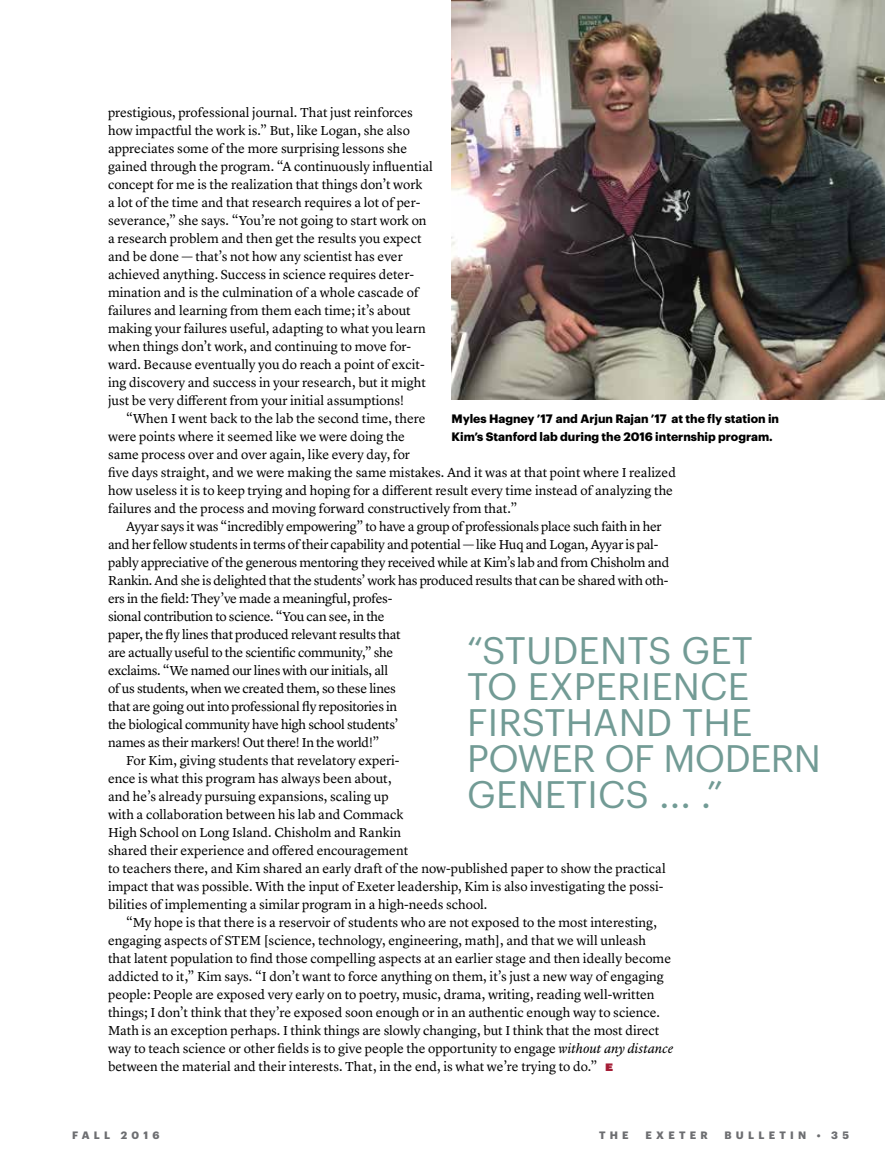
<style>
.page{position:relative;width:885px;height:1175px;background:#fff}
.page>*{position:absolute;margin:0;border:0;box-sizing:border-box;transform-origin:0 0}
.t1{font:37.5px/36px "Graphik";letter-spacing:.005em;color:#729b95}
.t2{font:13.5px/18px "Lyon Text";color:#000}
.t3{font:13.5px "Lyon Text";letter-spacing:-.02em;color:#000}
.t4{font:700 12px/18px "Graphik";color:#000}
.t5{font:700 10.5px "Graphik";letter-spacing:.405em;color:#6d6e71}
.s1{font-style:italic}
.s2{font-family:"Graphik Super";font-size:10.5px;color:#a51d36}
</style>
<div class="page">
<img style="left:451px;top:0;width:433px;height:400px">
<p class="t2" style="left:108px;top:102px;width:326px">prestigious, professional journal. That just reinforces how impactful the work is.” But, like Logan, she also appreciates some of the more surprising lessons she gained through the program. “A continuously influential concept for me is the realization that things don’t work<br>a lot of the time and that research requires a lot of per&shy;severance,” she says. “You’re not going to start work on a research problem and then get the results you expect and be done — that’s not how any scientist has ever achieved anything. Success in science requires deter&shy;mination and is the culmination of a whole cascade of failures and learning from them each time; it’s about making your failures useful, adapting to what you learn when things don’t work, and continuing to move for&shy;ward. Because eventually you do reach a point of excit&shy;ing discovery and success in your research, but it might just be very different from your initial assumptions!</p>
<p class="t2" style="left:108px;top:408px;width:569px;text-indent:18px">“When I went back to the lab the second time, there<br>were points where it seemed like we were doing the<br>same process over and over again, like every day, for<br>five days straight, and we were making the same mistakes. And it was at that point where I realized how useless it is to keep trying and hoping for a different result every time instead of analyzing the failures and the process and moving forward constructively from that.”</p>
<p class="t3" style="left:126px;top:516px;width:537px">Ayyar says it was “incredibly empowering” to have a group of professionals place such faith in her</p>
<p class="t3" style="left:108px;top:534px;width:551px">and her fellow students in terms of their capability and potential — like Huq and Logan, Ayyar is pal-</p>
<p class="t3" style="left:108px;top:552px;width:562px">pably appreciative of the generous mentoring they received while at Kim’s lab and from Chisholm and</p>
<p class="t3" style="left:108px;top:570px;width:561px">Rankin. And she is delighted that the students’ work has produced results that can be shared with oth-</p>
<p class="t3" style="left:108px;top:588px;width:285px">ers in the field: They’ve made a meaningful, profes-</p>
<p class="t3" style="left:108px;top:606px;width:278px">sional contribution to science. “You can see, in the</p>
<p class="t3" style="left:108px;top:624px;width:294px">paper, the fly lines that produced relevant results that</p>
<p class="t3" style="left:108px;top:642px;width:286px">are actually useful to the scientific community,” she</p>
<p class="t3" style="left:108px;top:660px;width:281px">exclaims. “We named our lines with our initials, all</p>
<p class="t3" style="left:108px;top:678px;width:289px">of us students, when we created them, so these lines</p>
<p class="t3" style="left:108px;top:696px;width:290px">that are going out into professional fly repositories in</p>
<p class="t3" style="left:108px;top:714px;width:292px">the biological community have high school students’</p>
<p class="t3" style="left:108px;top:732px;width:273px">names as their markers! Out there! In the world!”</p>
<p class="t2" style="left:126px;top:750px;width:275px">For Kim, giving students that revelatory experi-</p>
<p class="t2" style="left:108px;top:768px;width:285px">ence is what this program has always been about,</p>
<p class="t2" style="left:108px;top:786px;width:282px">and he’s already pursuing expansions, scaling up</p>
<p class="t2" style="left:108px;top:804px;width:297px">with a collaboration between his lab and Commack</p>
<p class="t2" style="left:108px;top:822px;width:294px">High School on Long Island. Chisholm and Rankin</p>
<p class="t2" style="left:108px;top:840px;width:301px">shared their experience and offered encouragement</p>
<p class="t2" style="left:108px;top:858px;width:559px">to teachers there, and Kim shared an early draft of the now-published paper to show the practical</p>
<p class="t2" style="left:108px;top:876px;width:556px">impact that was possible. With the input of Exeter leadership, Kim is also investigating the possi-</p>
<p class="t2" style="left:108px;top:894px;width:381px">bilities of implementing a similar program in a high-needs school.</p>
<p class="t2" style="left:126px;top:912px;width:532px">“My hope is that there is a reservoir of students who are not exposed to the most interesting,</p>
<p class="t2" style="left:108px;top:930px;width:539px">engaging aspects of STEM [science, technology, engineering, math], and that we will unleash</p>
<p class="t2" style="left:108px;top:948px;width:564px">that latent population to find those compelling aspects at an earlier stage and then ideally become</p>
<p class="t2" style="left:108px;top:966px;width:557px">addicted to it,” Kim says. “I don’t want to force anything on them, it’s just a new way of engaging</p>
<p class="t2" style="left:108px;top:984px;width:548px">people: People are exposed very early on to poetry, music, drama, writing, reading well-written</p>
<p class="t2" style="left:108px;top:1002px;width:553px">things; I don’t think that they’re exposed soon enough or in an authentic enough way to science.</p>
<p class="t2" style="left:108px;top:1020px;width:552px">Math is an exception perhaps. I think things are slowly changing, but I think that the most direct</p>
<p class="t2" style="left:108px;top:1038px;width:566px">way to teach science or other fields is to give people the opportunity to engage <span class="s1">without any distance</span></p>
<p class="t2" style="left:108px;top:1056px;width:506px">between the material and their interests. That, in the end, is what we’re trying to do.” <span class="s2">E</span></p>
<p class="t4" style="left:451px;top:409px;width:329px">Myles Hagney ’17 and Arjun Rajan ’17 at the fly station in<br>Kim’s Stanford lab during the 2016 internship program.</p>
<h1 class="t1" style="left:467px;top:629px;width:355px">“STUDENTS GET<br>TO EXPERIENCE<br>FIRSTHAND THE<br>POWER OF MODERN<br>GENETICS ... .”</h1>
<p class="t5" style="left:72px;top:1126px;width:89px">FALL 2016</p>
<p class="t5" style="left:599px;top:1126px;width:31px">THE</p>
<p class="t5" style="left:645px;top:1126px;width:64px">EXETER</p>
<p class="t5" style="left:724px;top:1126px;width:126px">BULLETIN • 35</p>
</div>
